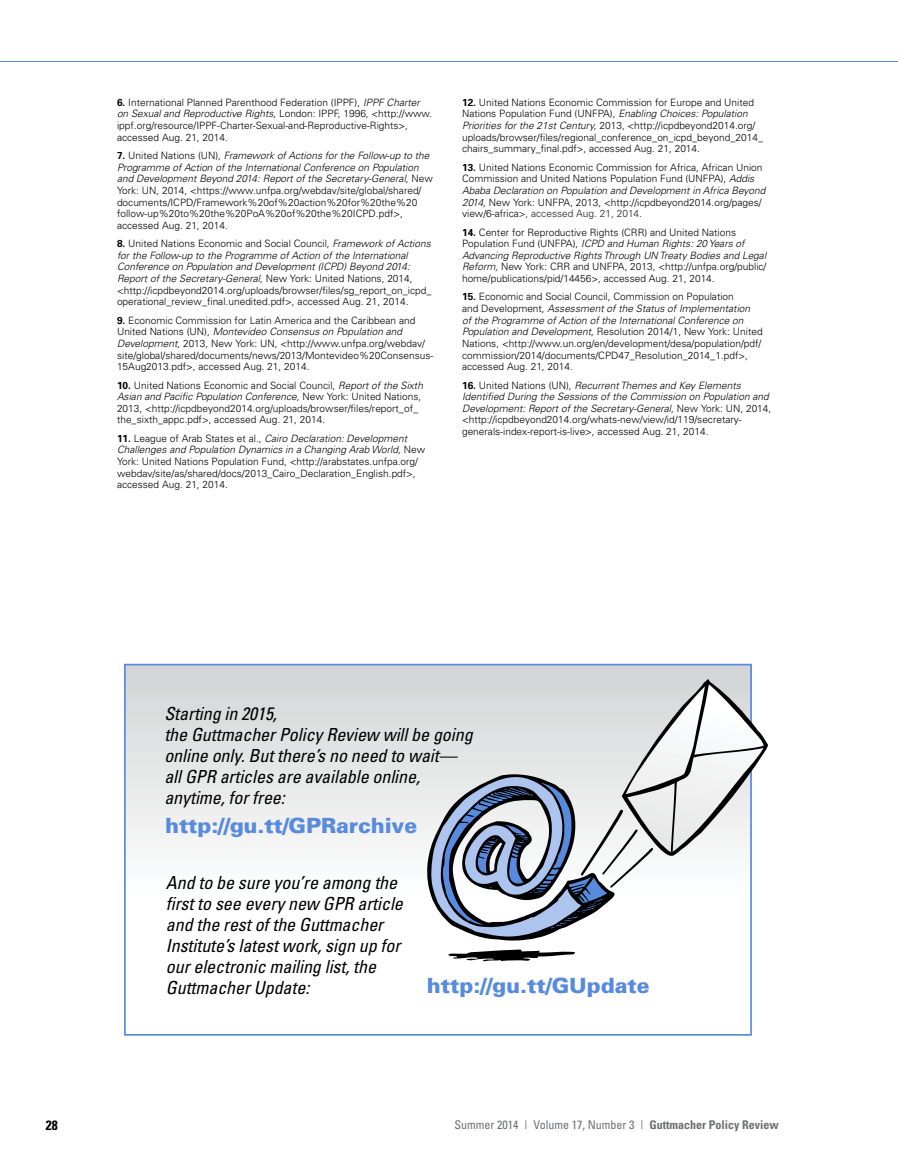
<style>
.page{position:relative;width:898px;height:1168px;background:#fff}
.page>*{position:absolute;margin:0;border:0;box-sizing:border-box;transform-origin:0 0}
.t1{font:900 21px "Univers";letter-spacing:-.005em;color:#588ade}
.t2{font:italic condensed 18px/21px "Univers";letter-spacing:-.005em;color:#000}
.t3{font:700 condensed 13.5px "Univers";color:#000}
.t4{font:condensed 12px "Univers";color:#6d6e71}
.t5{font:300 10.2px/11.6px "Univers";color:#000}
.s1{font-weight:700}
.s2{font-style:italic}
.s3{color:#222}
</style>
<div class="page">
<hr style="left:0;top:61px;width:898px;height:1px;background:#588ade">
<div style="left:125px;top:664px;width:626px;height:371px;background:linear-gradient(to bottom,#d8d9da,#fff)"></div>
<div style="left:124px;top:664px;width:628px;height:371px;border:2px solid #588ade"></div>
<svg style="left:448px;top:949px;width:127px;height:13px"></svg>
<svg style="left:426px;top:679px;width:342px;height:263px"></svg>
<p class="t5" style="left:117px;top:96px;width:317px"><span class="s1">6.</span> International Planned Parenthood Federation (IPPF), <span class="s2">IPPF Charter on Sexual and Reproductive Rights,</span> London: IPPF, 1996, &lt;http://www. ippf.org/resource/IPPF-Charter-Sexual-and-Reproductive-Rights&gt;, accessed Aug. 21, 2014.</p>
<p class="t5" style="left:117px;top:149px;width:317px"><span class="s1">7.</span> United Nations (UN), <span class="s2">Framework of Actions for the Follow-up to the Programme of Action of the International Conference on Population and Development Beyond 2014: Report of the Secretary-General,</span> New York: UN, 2014, &lt;https://www.unfpa.org/webdav/site/global/shared/ documents/ICPD/Framework%20of%20action%20for%20the%20 follow-up%20to%20the%20PoA%20of%20the%20ICPD.pdf&gt;, accessed Aug. 21, 2014.</p>
<p class="t5" style="left:117px;top:237px;width:316px"><span class="s1">8.</span> United Nations Economic and Social Council, <span class="s2">Framework of Actions for the Follow-up to the Programme of Action of the International Conference on Population and Development (ICPD) Beyond 2014:<br>Report of the Secretary-General,</span> New York: United Nations, 2014, &lt;http://icpdbeyond2014.org/uploads/browser/files/sg_report_on_icpd_ operational_review_final.unedited.pdf&gt;, accessed Aug. 21, 2014.</p>
<p class="t5" style="left:117px;top:314px;width:318px"><span class="s1">9.</span> Economic Commission for Latin America and the Caribbean and United Nations (UN), <span class="s2">Montevideo Consensus on Population and Development,</span> 2013, New York: UN, &lt;http://www.unfpa.org/webdav/ site/global/shared/documents/news/2013/Montevideo%20Consensus-15Aug2013.pdf&gt;, accessed Aug. 21, 2014.</p>
<p class="t5" style="left:117px;top:379px;width:307px"><span class="s1">10.</span> United Nations Economic and Social Council, <span class="s2">Report of the Sixth Asian and Pacific Population Conference,</span> New York: United Nations, 2013, &lt;http://icpdbeyond2014.org/uploads/browser/files/report_of_ the_sixth_appc.pdf&gt;, accessed Aug. 21, 2014.</p>
<p class="t5" style="left:117px;top:432px;width:310px"><span class="s1">11.</span> League of Arab States et al., <span class="s2">Cairo Declaration: Development Challenges and Population Dynamics in a Changing Arab World,</span> New York: United Nations Population Fund, &lt;http://arabstates.unfpa.org/ webdav/site/as/shared/docs/2013_Cairo_Declaration_English.pdf&gt;, accessed Aug. 21, 2014.</p>
<p class="t5" style="left:462px;top:96px;width:303px"><span class="s1">12.</span> United Nations Economic Commission for Europe and United Nations Population Fund (UNFPA), <span class="s2">Enabling Choices: Population Priorities for the 21st Century,</span> 2013, &lt;http://icpdbeyond2014.org/ uploads/browser/files/regional_conference_on_icpd_beyond_2014_ chairs_summary_final.pdf&gt;, accessed Aug. 21, 2014.</p>
<p class="t5" style="left:462px;top:161px;width:305px"><span class="s1">13.</span> United Nations Economic Commission for Africa, African Union Commission and United Nations Population Fund (UNFPA), <span class="s2">Addis Ababa Declaration on Population and Development in Africa Beyond 2014,</span> New York: UNFPA, 2013, &lt;http://icpdbeyond2014.org/pages/ view/6-africa<span class="s3">&gt;, accessed Aug. 21, 2014.</span></p>
<p class="t5" style="left:462px;top:226px;width:306px"><span class="s1">14.</span> Center for Reproductive Rights (CRR) and United Nations Population Fund (UNFPA), <span class="s2">ICPD and Human Rights: 20 Years of Advancing Reproductive Rights Through UN Treaty Bodies and Legal Reform,</span> New York: CRR and UNFPA, 2013, &lt;http://unfpa.org/public/ home/publications/pid/14456&gt;, accessed Aug. 21, 2014.</p>
<p class="t5" style="left:462px;top:291px;width:302px"><span class="s1">15.</span> Economic and Social Council, Commission on Population<br>and Development, <span class="s2">Assessment of the Status of Implementation<br>of the Programme of Action of the International Conference on Population and Development,</span> Resolution 2014/1, New York: United Nations, &lt;http://www.un.org/en/development/desa/population/pdf/ commission/2014/documents/CPD47_Resolution_2014_1.pdf&gt;, accessed Aug. 21, 2014.</p>
<p class="t5" style="left:462px;top:379px;width:311px"><span class="s1">16.</span> United Nations (UN), <span class="s2">Recurrent Themes and Key Elements Identified During the Sessions of the Commission on Population and Development: Report of the Secretary-General,</span> New York: UN, 2014, &lt;http://icpdbeyond2014.org/whats-new/view/id/119/secretary&shy;generals-index-report-is-live&gt;, accessed Aug. 21, 2014.</p>
<h2 class="t2" style="left:164px;top:703px;width:310px">Starting in 2015,<br>the Guttmacher Policy Review will be going online only. But there’s no need to wait— all GPR articles are available online, anytime, for free:</h2>
<h1 class="t1" style="left:165px;top:812px;width:253px">http://gu.tt/GPRarchive</h1>
<h2 class="t2" style="left:166px;top:872px;width:238px">And to be sure you’re among the first to see every new GPR article and the rest of the Guttmacher<br>Institute’s latest work, sign up for our electronic mailing list, the<br>Guttmacher Update:</h2>
<h1 class="t1" style="left:427px;top:972px;width:224px">http://gu.tt/GUpdate</h1>
<h3 class="t3" style="left:46px;top:1116px;width:13px">28</h3>
<p class="t4" style="left:454px;top:1117px;width:326px">Summer 2014 | Volume 17, Number 3 | <span class="s1">Guttmacher Policy Review</span></p>
</div>
